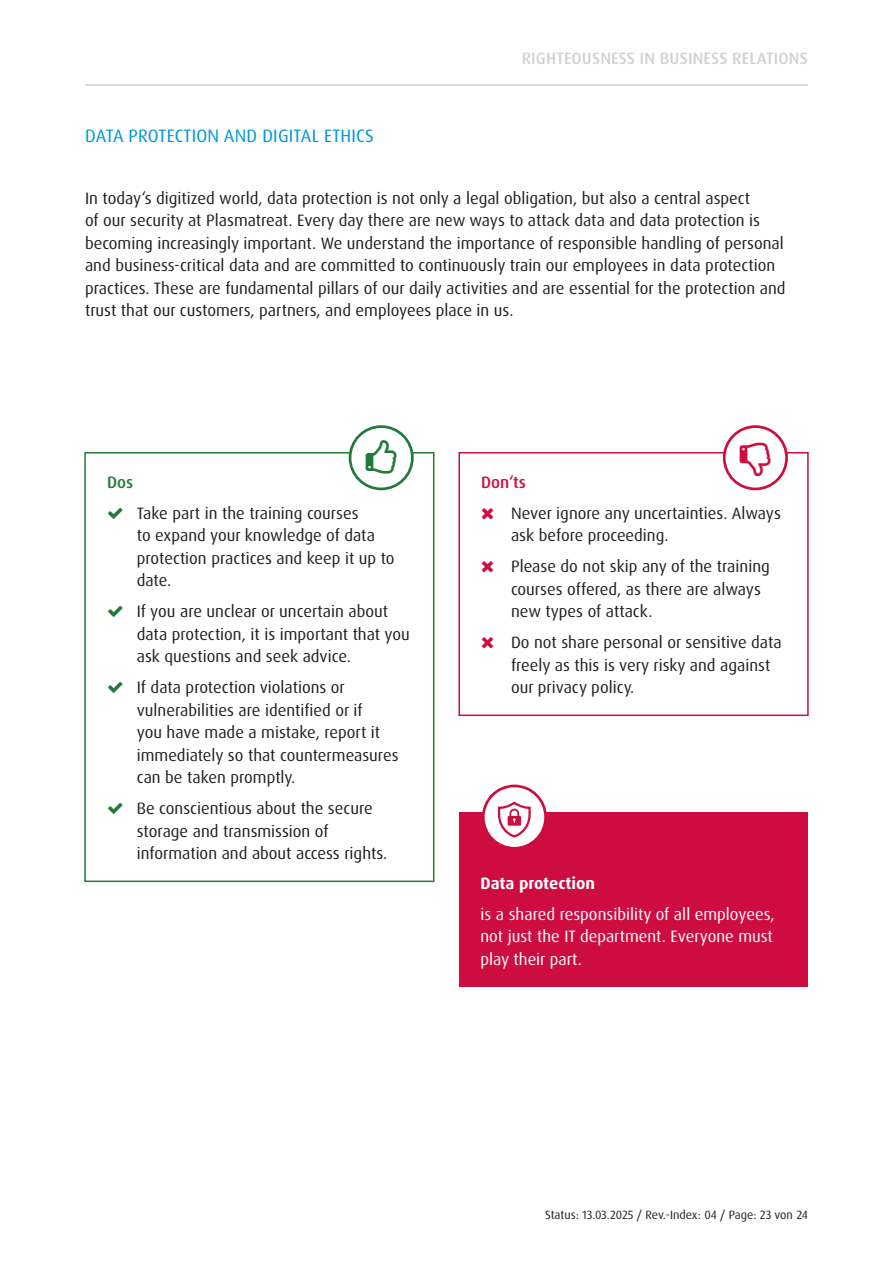
<style>
.page{position:relative;width:893px;height:1263px;background:#fff}
.page>*{position:absolute;margin:0;border:0;box-sizing:border-box;transform-origin:0 0}
.t1{font:18px "Dax Pro";letter-spacing:.01em;color:#0196d7}
.t2{font:16.5px/22.5px "Dax Pro";color:#231f20}
.t3{font:16.5px/22.5px "Dax Pro";color:#fff;text-align:justify}
.t4{font:500 16.5px "Dax Pro";letter-spacing:.01em;color:#d1d2d4}
.t5{font:700 16.5px "Dax Pro";color:#fff}
.t6{font:500 16.5px "Dax Pro";color:#cd0d40}
.t7{font:500 16.5px "Dax Pro";color:#227a37}
.t8{font:12px "Dax Pro";color:#231f20}
</style>
<div class="page">
<hr style="left:85px;top:84px;width:723px;height:2px;background:#d1d2d4">
<div style="left:458px;top:452px;width:351px;height:264px;border:2px solid #cd0d40"></div>
<div style="left:724px;top:427px;width:63px;height:62px;background:#fff;border-radius:50%"></div>
<div style="left:723px;top:425px;width:65px;height:65px;border:3px solid #cd0d40;border-radius:50%"></div>
<div style="left:84px;top:452px;width:350px;height:430px;border:2px solid #227a37"></div>
<div style="left:350px;top:427px;width:62px;height:62px;background:#fff;border-radius:50%"></div>
<div style="left:349px;top:425px;width:65px;height:65px;border:3px solid #227a37;border-radius:50%"></div>
<div style="left:459px;top:812px;width:349px;height:174px;background:#cd0d40"></div>
<div style="left:483px;top:786px;width:63px;height:62px;background:#fff;border-radius:50%"></div>
<div style="left:482px;top:784px;width:65px;height:66px;border:3px solid #cd0d40;border-radius:50%"></div>
<svg style="left:497px;top:801px;width:34px;height:37px"></svg>
<p class="t1" style="left:85px;top:124px;width:290px">DATA PROTECTION AND DIGITAL ETHICS</p>
<p class="t4" style="left:522px;top:48px;width:288px">RIGHTEOUSNESS IN BUSINESS RELATIONS</p>
<p class="t2" style="left:85px;top:187px;width:702px">In today‘s digitized world, data protection is not only a legal obligation, but also a central aspect<br>of our security at Plasmatreat. Every day there are new ways to attack data and data protection is becoming increasingly important. We understand the importance of responsible handling of personal and business-critical data and are committed to continuously train our employees in data protection practices. These are fundamental pillars of our daily activities and are essential for the protection and trust that our customers, partners, and employees place in us.</p>
<p class="t7" style="left:107px;top:471px;width:28px">Dos</p>
<p class="t2" style="left:137px;top:502px;width:259px">Take part in the training courses<br>to expand your knowledge of data protection practices and keep it up to date.</p>
<p class="t2" style="left:137px;top:600px;width:274px">If you are unclear or uncertain about data protection, it is important that you ask questions and seek advice.</p>
<p class="t2" style="left:137px;top:676px;width:263px">If data protection violations or vulnerabilities are identified or if<br>you have made a mistake, report it immediately so that countermeasures can be taken promptly.</p>
<p class="t2" style="left:137px;top:797px;width:252px">Be conscientious about the secure storage and transmission of information and about access rights.</p>
<p class="t6" style="left:481px;top:471px;width:46px">Don‘ts</p>
<p class="t2" style="left:511px;top:502px;width:271px">Never ignore any uncertainties. Always ask before proceeding.</p>
<p class="t2" style="left:511px;top:555px;width:260px">Please do not skip any of the training courses offered, as there are always new types of attack.</p>
<p class="t2" style="left:511px;top:631px;width:272px">Do not share personal or sensitive data freely as this is very risky and against our privacy policy.</p>
<p class="t5" style="left:480px;top:872px;width:116px">Data protection</p>
<p class="t3" style="left:480px;top:903px;width:296px">is a shared responsibility of all employees, not just the IT department. Everyone must play their part.</p>
<p class="t8" style="left:545px;top:1207px;width:264px">Status: 13.03.2025 / Rev.-Index: 04 / Page: 23 von 24</p>
</div>
